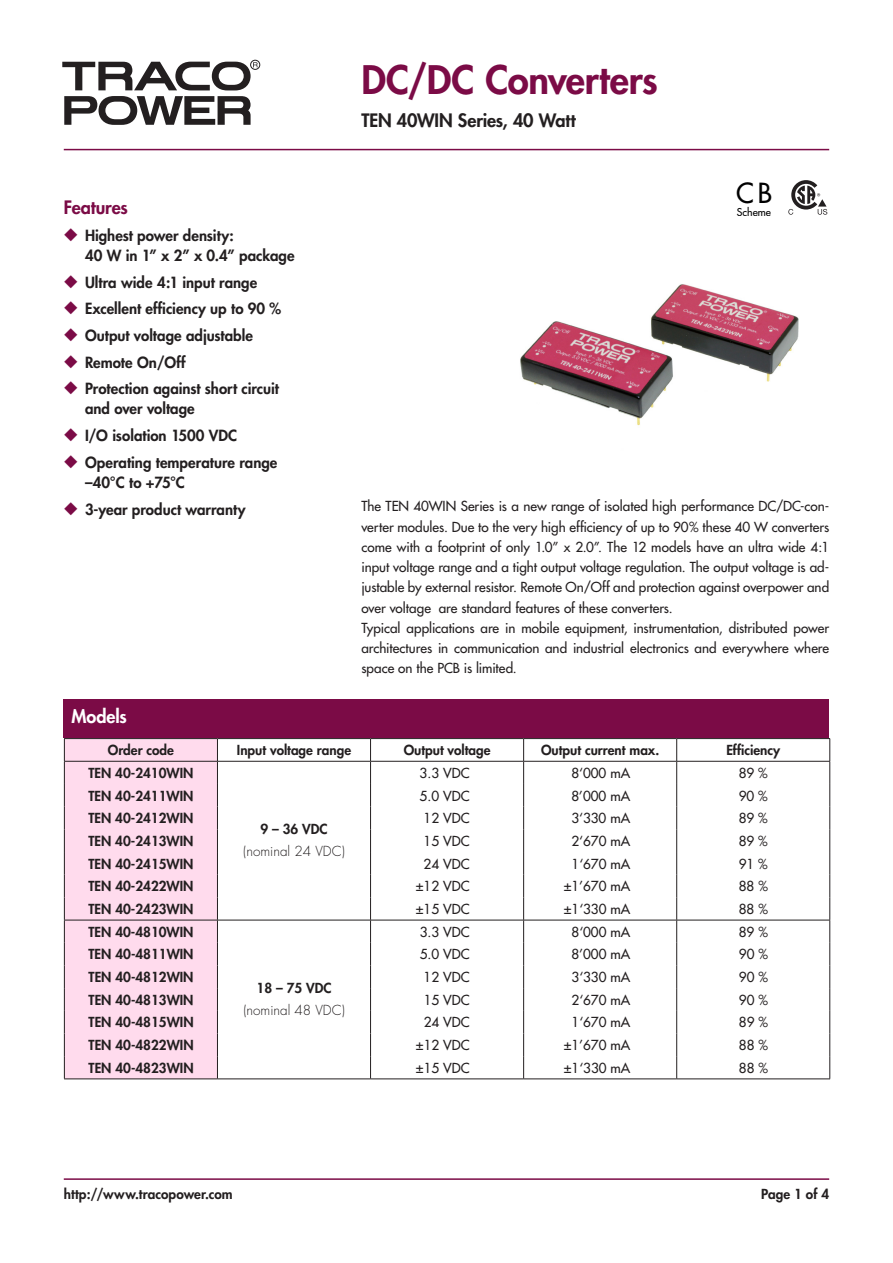
<style>
.page{position:relative;width:893px;height:1263px;background:#fff}
.page>*{position:absolute;margin:0;border:0;box-sizing:border-box;transform-origin:0 0}
.t1{font:800 38.25px "Futura";letter-spacing:-.005em;color:#7b0b46}
.t2{font:27px "Futura";color:#000001}
.t3{font:800 18px "Futura";letter-spacing:-.01em;color:#231f20}
.t4{font:800 18px "Futura";letter-spacing:-.01em;color:#7b0b46}
.t5{font:800 18px "Futura";letter-spacing:-.005em;color:#fff}
.t6{font:800 15px/20.2px "Futura";color:#231f20}
.t7{font:13.5px/20.2px "Futura";color:#231f20}
.t8{font:800 13.5px "Futura";color:#231f20}
.t9{font:300 13.5px "Futura";color:#231f20}
.t10{font:10.5px "Futura";color:#000001}
.s1{color:#7b0b46}
</style>
<div class="page">
<div style="left:250px;top:60px;width:10px;height:10px;border:1px solid #231f20;border-radius:50%"></div>
<svg style="left:64px;top:96px;width:187px;height:29px"></svg>
<svg style="left:62px;top:62px;width:196px;height:28px"></svg>
<hr style="left:64px;top:1178px;width:765px;height:2px;background:#7b0b46">
<hr style="left:64px;top:149px;width:765px;height:1px;background:#7b0b46">
<div style="left:65px;top:739px;width:152px;height:339px;background:#ffdbed"></div>
<hr style="left:64px;top:738px;width:153px;height:1px;background:#231f20">
<hr style="left:217px;top:738px;width:154px;height:1px;background:#231f20">
<hr style="left:371px;top:738px;width:153px;height:1px;background:#231f20">
<hr style="left:524px;top:738px;width:153px;height:1px;background:#231f20">
<hr style="left:677px;top:738px;width:153px;height:1px;background:#231f20">
<hr style="left:64px;top:761px;width:153px;height:1px;background:#231f20">
<hr style="left:217px;top:761px;width:154px;height:1px;background:#231f20">
<hr style="left:371px;top:761px;width:153px;height:1px;background:#231f20">
<hr style="left:524px;top:761px;width:153px;height:1px;background:#231f20">
<hr style="left:677px;top:761px;width:153px;height:1px;background:#231f20">
<hr style="left:64px;top:920px;width:153px;height:1px;background:#231f20">
<hr style="left:217px;top:920px;width:154px;height:1px;background:#231f20">
<hr style="left:371px;top:920px;width:153px;height:1px;background:#231f20">
<hr style="left:524px;top:920px;width:153px;height:1px;background:#231f20">
<hr style="left:677px;top:920px;width:153px;height:1px;background:#231f20">
<svg style="left:64px;top:739px;width:1px;height:339px"></svg>
<svg style="left:217px;top:739px;width:1px;height:339px"></svg>
<svg style="left:370px;top:739px;width:1px;height:339px"></svg>
<svg style="left:523px;top:739px;width:1px;height:339px"></svg>
<svg style="left:676px;top:739px;width:1px;height:339px"></svg>
<svg style="left:829px;top:739px;width:1px;height:339px"></svg>
<hr style="left:64px;top:1078px;width:153px;height:1px;background:#231f20">
<hr style="left:217px;top:1078px;width:154px;height:1px;background:#231f20">
<hr style="left:371px;top:1078px;width:153px;height:1px;background:#231f20">
<hr style="left:524px;top:1078px;width:153px;height:1px;background:#231f20">
<hr style="left:677px;top:1078px;width:153px;height:1px;background:#231f20">
<div style="left:64px;top:699px;width:765px;height:39px;background:#7b0b46"></div>
<img style="left:520px;top:284px;width:279px;height:142px">
<svg style="left:788px;top:180px;width:39px;height:35px"></svg>
<h1 class="t1" style="left:361px;top:56px;width:298px">DC/DC Converters</h1>
<h3 class="t3" style="left:361px;top:109px;width:216px">TEN 40WIN Series, 40 Watt</h3>
<h2 class="t2" style="left:736px;top:176px;width:38px">CB</h2>
<p class="t10" style="left:737px;top:205px;width:36px">Scheme</p>
<h3 class="t4" style="left:64px;top:196px;width:66px">Features</h3>
<p class="t6" style="left:85px;top:225px;width:211px;text-indent:-21px"><span class="s1">◆</span> Highest power density:<br>40 W in 1” x 2” x 0.4” package</p>
<p class="t6" style="left:64px;top:272px;width:195px"><span class="s1">◆</span> Ultra wide 4:1 input range</p>
<p class="t6" style="left:64px;top:299px;width:219px"><span class="s1">◆</span> Excellent efficiency up to 90 %</p>
<p class="t6" style="left:64px;top:325px;width:191px"><span class="s1">◆</span> Output voltage adjustable</p>
<p class="t6" style="left:64px;top:352px;width:124px"><span class="s1">◆</span> Remote On/Off</p>
<p class="t6" style="left:85px;top:378px;width:195px;text-indent:-21px"><span class="s1">◆</span> Protection against short circuit and over voltage</p>
<p class="t6" style="left:64px;top:425px;width:175px"><span class="s1">◆</span> I/O isolation 1500 VDC</p>
<p class="t6" style="left:85px;top:452px;width:194px;text-indent:-21px"><span class="s1">◆</span> Operating temperature range –40°C to +75°C</p>
<p class="t6" style="left:64px;top:499px;width:183px"><span class="s1">◆</span> 3-year product warranty</p>
<p class="t7" style="left:361px;top:496px;width:469px">The TEN 40WIN Series is a new range of isolated high performance DC/DC-con&shy;verter modules. Due to the very high efficiency of up to 90% these 40 W converters come with a footprint of only 1.0” x 2.0”. The 12 models have an ultra wide 4:1 input voltage range and a tight output voltage regulation. The output voltage is ad&shy;justable by external resistor. Remote On/Off and protection against overpower and over voltage are standard features of these converters.<br>Typical applications are in mobile equipment, instrumentation, distributed power architectures in communication and industrial electronics and everywhere where space on the PCB is limited.</p>
<h3 class="t5" style="left:72px;top:705px;width:57px">Models</h3>
<p class="t8" style="left:108px;top:742px;width:68px">Order code</p>
<p class="t8" style="left:237px;top:742px;width:116px">Input voltage range</p>
<p class="t8" style="left:404px;top:742px;width:88px">Output voltage</p>
<p class="t8" style="left:541px;top:742px;width:120px">Output current max.</p>
<p class="t8" style="left:726px;top:742px;width:55px">Efficiency</p>
<p class="t8" style="left:88px;top:764px;width:106px">TEN 40-2410WIN</p>
<p class="t7" style="left:420px;top:763px;width:51px">3.3 VDC</p>
<p class="t7" style="left:571px;top:763px;width:60px">8‘000 mA</p>
<p class="t7" style="left:739px;top:763px;width:31px">89 %</p>
<p class="t8" style="left:88px;top:787px;width:106px">TEN 40-2411WIN</p>
<p class="t7" style="left:420px;top:785px;width:51px">5.0 VDC</p>
<p class="t7" style="left:571px;top:785px;width:60px">8’000 mA</p>
<p class="t7" style="left:739px;top:785px;width:31px">90 %</p>
<p class="t8" style="left:88px;top:810px;width:106px">TEN 40-2412WIN</p>
<p class="t8" style="left:260px;top:820px;width:69px">9 – 36 VDC</p>
<p class="t7" style="left:424px;top:808px;width:48px">12 VDC</p>
<p class="t7" style="left:571px;top:808px;width:60px">3‘330 mA</p>
<p class="t7" style="left:739px;top:808px;width:31px">89 %</p>
<p class="t7" style="left:424px;top:831px;width:48px">15 VDC</p>
<p class="t7" style="left:571px;top:831px;width:60px">2‘670 mA</p>
<p class="t7" style="left:739px;top:831px;width:31px">89 %</p>
<p class="t8" style="left:88px;top:832px;width:106px">TEN 40-2413WIN</p>
<p class="t9" style="left:243px;top:843px;width:103px">(nominal 24 VDC)</p>
<p class="t8" style="left:89px;top:855px;width:106px">TEN 40-2415WIN</p>
<p class="t7" style="left:424px;top:853px;width:48px">24 VDC</p>
<p class="t7" style="left:571px;top:853px;width:60px">1‘670 mA</p>
<p class="t7" style="left:739px;top:853px;width:31px">91 %</p>
<p class="t8" style="left:89px;top:878px;width:106px">TEN 40-2422WIN</p>
<p class="t7" style="left:416px;top:876px;width:55px">±12 VDC</p>
<p class="t7" style="left:564px;top:876px;width:68px">±1’670 mA</p>
<p class="t7" style="left:739px;top:876px;width:31px">88 %</p>
<p class="t8" style="left:89px;top:900px;width:106px">TEN 40-2423WIN</p>
<p class="t7" style="left:416px;top:899px;width:55px">±15 VDC</p>
<p class="t7" style="left:564px;top:899px;width:68px">±1‘330 mA</p>
<p class="t7" style="left:739px;top:899px;width:31px">88 %</p>
<p class="t8" style="left:89px;top:923px;width:106px">TEN 40-4810WIN</p>
<p class="t7" style="left:420px;top:922px;width:51px">3.3 VDC</p>
<p class="t7" style="left:572px;top:922px;width:60px">8‘000 mA</p>
<p class="t7" style="left:739px;top:922px;width:31px">89 %</p>
<p class="t8" style="left:89px;top:946px;width:106px">TEN 40-4811WIN</p>
<p class="t7" style="left:420px;top:944px;width:51px">5.0 VDC</p>
<p class="t7" style="left:572px;top:944px;width:60px">8’000 mA</p>
<p class="t7" style="left:739px;top:944px;width:31px">90 %</p>
<p class="t8" style="left:89px;top:968px;width:106px">TEN 40-4812WIN</p>
<p class="t8" style="left:257px;top:979px;width:77px">18 – 75 VDC</p>
<p class="t7" style="left:424px;top:967px;width:48px">12 VDC</p>
<p class="t7" style="left:572px;top:967px;width:60px">3‘330 mA</p>
<p class="t7" style="left:739px;top:967px;width:31px">90 %</p>
<p class="t7" style="left:424px;top:990px;width:48px">15 VDC</p>
<p class="t7" style="left:572px;top:990px;width:60px">2‘670 mA</p>
<p class="t7" style="left:739px;top:990px;width:31px">90 %</p>
<p class="t8" style="left:89px;top:991px;width:106px">TEN 40-4813WIN</p>
<p class="t9" style="left:243px;top:1002px;width:103px">(nominal 48 VDC)</p>
<p class="t8" style="left:89px;top:1014px;width:106px">TEN 40-4815WIN</p>
<p class="t7" style="left:424px;top:1012px;width:48px">24 VDC</p>
<p class="t7" style="left:572px;top:1012px;width:60px">1‘670 mA</p>
<p class="t7" style="left:739px;top:1012px;width:31px">89 %</p>
<p class="t8" style="left:89px;top:1037px;width:106px">TEN 40-4822WIN</p>
<p class="t7" style="left:416px;top:1035px;width:55px">±12 VDC</p>
<p class="t7" style="left:564px;top:1035px;width:68px">±1’670 mA</p>
<p class="t7" style="left:739px;top:1035px;width:31px">88 %</p>
<p class="t8" style="left:89px;top:1059px;width:106px">TEN 40-4823WIN</p>
<p class="t7" style="left:416px;top:1058px;width:55px">±15 VDC</p>
<p class="t7" style="left:564px;top:1058px;width:68px">±1‘330 mA</p>
<p class="t7" style="left:739px;top:1058px;width:31px">88 %</p>
<p class="t8" style="left:64px;top:1185px;width:170px">http://www.tracopower.com</p>
<p class="t8" style="left:761px;top:1185px;width:69px">Page 1 of 4</p>
</div>
